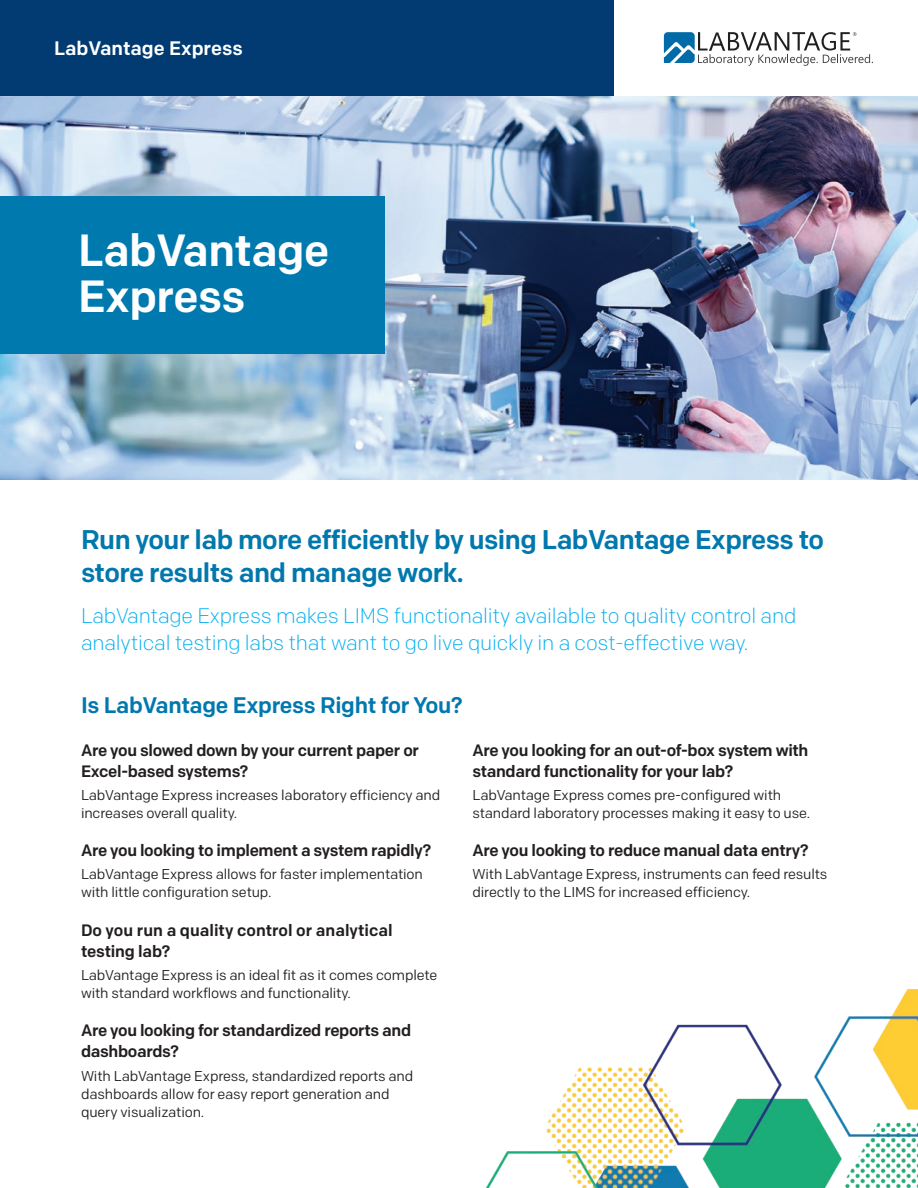
<style>
.page{position:relative;width:918px;height:1188px;background:#fff}
.page>*{position:absolute;margin:0;border:0;box-sizing:border-box;transform-origin:0 0}
.Front__Cover-_LabVan{font:500 45px "Colfax";letter-spacing:-.01em;color:#fff}
.Front_Cover_-_Sectio{font:500 27px/32.4px "Colfax";letter-spacing:-.02em;color:#0078ae}
.Inside_Cover_-_Secti{font:500 22.5px "Colfax";letter-spacing:-.015em;color:#0078ae}
.Front_Cover_-_Paragr{font:300 21px/27px "Colfax";letter-spacing:-.01em;color:#00aeef}
.Blue_Bar_Collateral{font:500 19.5px "Colfax";color:#fff}
.Inside_Page_-_Paragr{font:500 16.5px/21px "Colfax";letter-spacing:-.02em;color:#231f20}
.Inside_Page_-_Paragr-2{font:500 16.5px/21px "Colfax";color:#231f20}
.Inside_Page_-_Paragr-3{font:14.25px/18px "Colfax";letter-spacing:-.01em;color:#231f20}
</style>
<div class="page">
<div style="left:0;top:0;width:615px;height:96px;background:#013b71"></div>
<img style="left:485px;top:988px;width:433px;height:200px">
<svg style="left:664px;top:32px;width:209px;height:34px"></svg>
<img style="left:0;top:96px;width:918px;height:384px">
<div style="left:0;top:196px;width:384px;height:158px;background:#007aae"></div>
<p class="Blue_Bar_Collateral" style="left:54px;top:37px;width:190px">LabVantage Express</p>
<p class="Front__Cover-_LabVan" style="left:78px;top:223px;width:253px">LabVantage</p>
<p class="Front__Cover-_LabVan" style="left:78px;top:269px;width:169px">Express</p>
<p class="Front_Cover_-_Sectio" style="left:81px;top:523px;width:745px">Run your lab more efficiently by using LabVantage Express to store results and manage work.</p>
<p class="Front_Cover_-_Paragr" style="left:81px;top:602px;width:717px">LabVantage Express makes LIMS functionality available to quality control and analytical testing labs that want to go live quickly in a cost-effective way.</p>
<p class="Inside_Cover_-_Secti" style="left:81px;top:691px;width:383px">Is LabVantage Express Right for You?</p>
<p class="Inside_Page_-_Paragr" style="left:81px;top:739px;width:340px">Are you slowed down by your current paper or<br>Excel-based systems?</p>
<p class="Inside_Page_-_Paragr-3" style="left:81px;top:786px;width:361px">LabVantage Express increases laboratory efficiency and increases overall quality.</p>
<p class="Inside_Page_-_Paragr" style="left:81px;top:840px;width:352px">Are you looking to implement a system rapidly?</p>
<p class="Inside_Page_-_Paragr-3" style="left:81px;top:865px;width:343px">LabVantage Express allows for faster implementation with little configuration setup.</p>
<p class="Inside_Page_-_Paragr-2" style="left:81px;top:919px;width:313px">Do you run a quality control or analytical testing lab?</p>
<p class="Inside_Page_-_Paragr-3" style="left:81px;top:966px;width:358px">LabVantage Express is an ideal fit as it comes complete with standard workflows and functionality.</p>
<p class="Inside_Page_-_Paragr" style="left:81px;top:1020px;width:332px">Are you looking for standardized reports and dashboards?</p>
<p class="Inside_Page_-_Paragr-3" style="left:81px;top:1067px;width:334px">With LabVantage Express, standardized reports and dashboards allow for easy report generation and query visualization.</p>
<p class="Inside_Page_-_Paragr" style="left:472px;top:739px;width:337px">Are you looking for an out-of-box system with standard functionality for your lab?</p>
<p class="Inside_Page_-_Paragr-3" style="left:472px;top:786px;width:339px">LabVantage Express comes pre-configured with standard laboratory processes making it easy to use.</p>
<p class="Inside_Page_-_Paragr" style="left:472px;top:840px;width:338px">Are you looking to reduce manual data entry?</p>
<p class="Inside_Page_-_Paragr-3" style="left:472px;top:865px;width:356px">With LabVantage Express, instruments can feed results directly to the LIMS for increased efficiency.</p>
</div>
